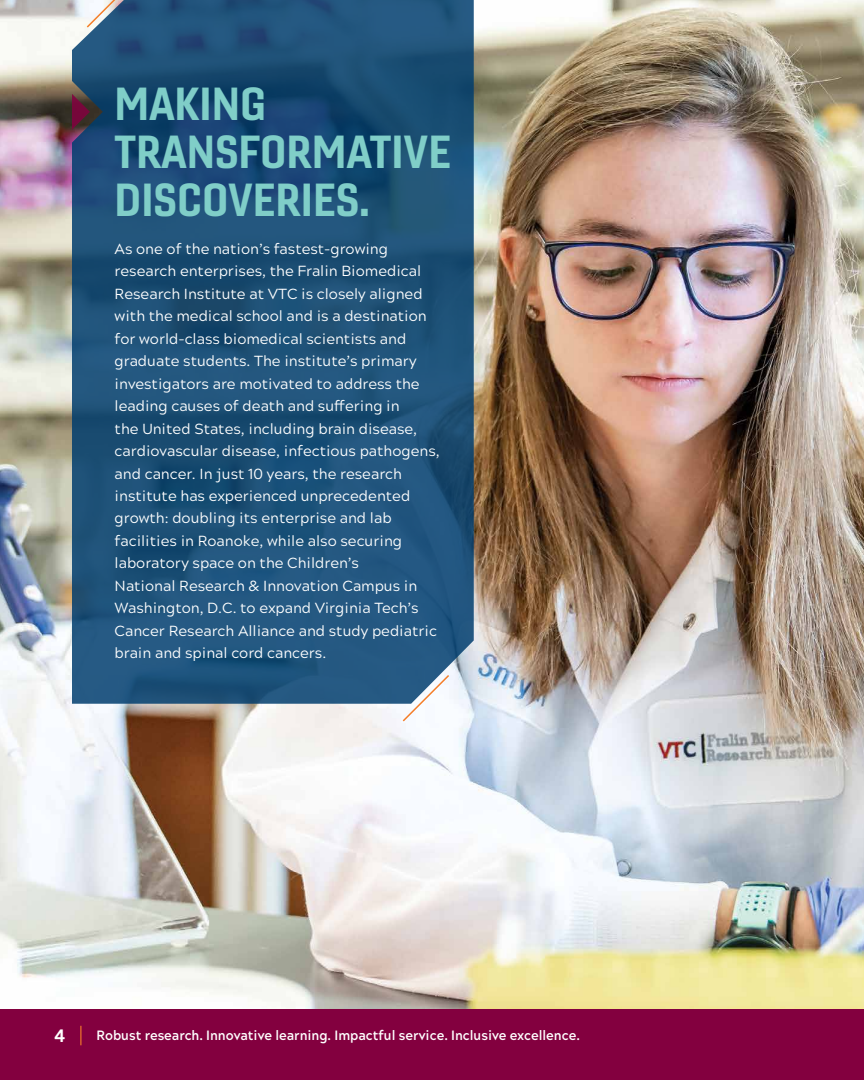
<style>
.page{position:relative;width:864px;height:1080px;background:#fff}
.page>*{position:absolute;margin:0;border:0;box-sizing:border-box;transform-origin:0 0}
.t1{font:45px/48px "Gineso Nor Bol";color:#80cec8}
.t2{font:800 18px "Acherus Grotesque";color:#fff;scale:.96 1}
.t3{font:14.7px/22.5px "Acherus Grotesque";color:#fff}
.t4{font:700 13.5px "Acherus Grotesque";color:#fff;scale:.96 1}
</style>
<div class="page">
<div style="left:0;top:1008px;width:864px;height:72px;background:#83003f"></div>
<img style="left:0;top:0;width:864px;height:1008px">
<svg style="left:72px;top:0;width:402px;height:704px;background:#1e5178"></svg>
<svg style="left:72px;top:94px;width:18px;height:36px"></svg>
<svg style="left:85px;top:0;width:50px;height:29px"></svg>
<svg style="left:401px;top:673px;width:50px;height:50px"></svg>
<svg style="left:80px;top:1026px;width:1px;height:19px"></svg>
<h1 class="t1" style="left:115px;top:80px;width:338px">MAKING<br>TRANSFORMATIVE<br>DISCOVERIES.</h1>
<p class="t3" style="left:115px;top:236px;width:327px">As one of the nation’s fastest-growing research enterprises, the Fralin Biomedical Research Institute at VTC is closely aligned with the medical school and is a destination for world-class biomedical scientists and graduate students. The institute’s primary investigators are motivated to address the leading causes of death and suffering in<br>the United States, including brain disease, cardiovascular disease, infectious pathogens, and cancer. In just 10 years, the research institute has experienced unprecedented growth: doubling its enterprise and lab facilities in Roanoke, while also securing laboratory space on the Children’s<br>National Research &amp; Innovation Campus in Washington, D.C. to expand Virginia Tech’s Cancer Research Alliance and study pediatric brain and spinal cord cancers.</p>
<p class="t2" style="left:54px;top:1020px;width:13px">4</p>
<p class="t4" style="left:97px;top:1023px;width:505px">Robust research. Innovative learning. Impactful service. Inclusive excellence.</p>
</div>
